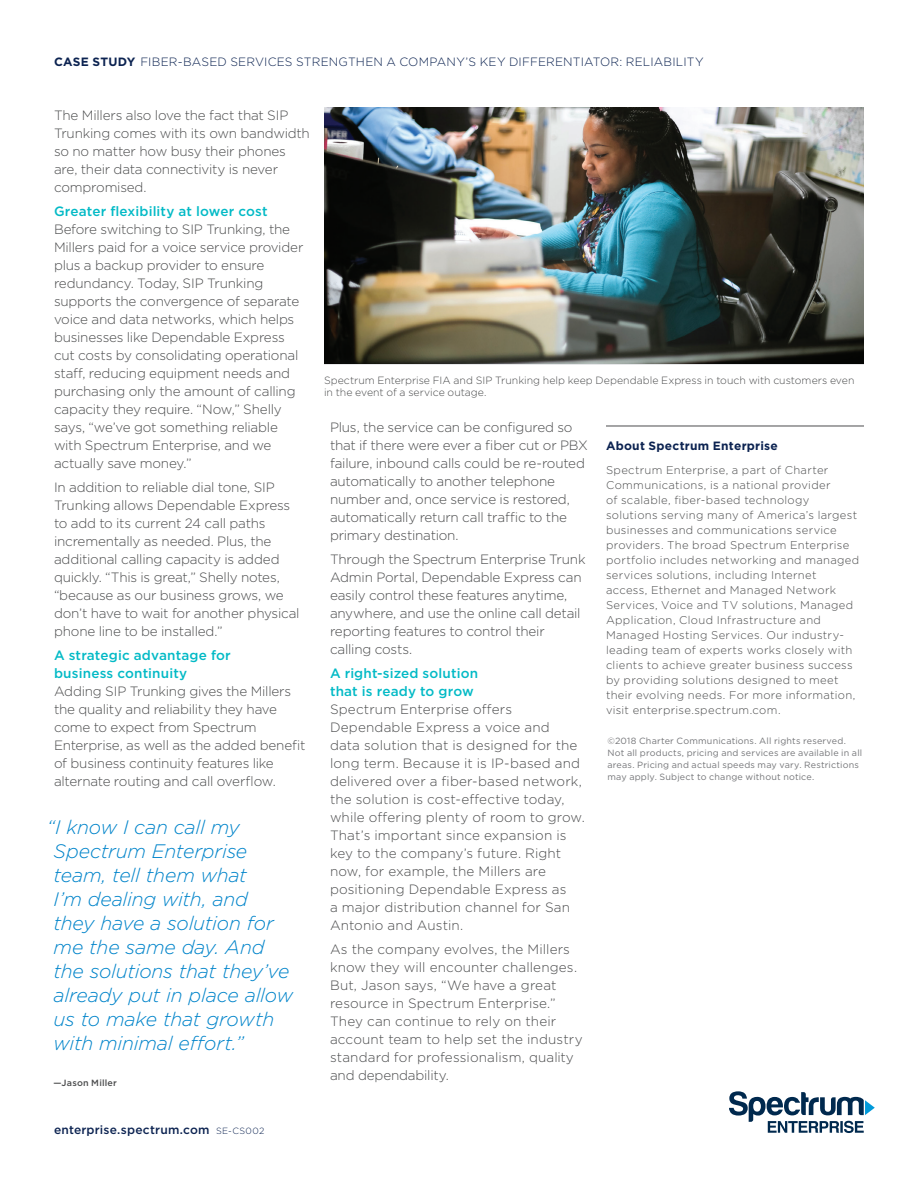
<style>
.page{position:relative;width:918px;height:1188px;background:#fff}
.page>*{position:absolute;margin:0;border:0;box-sizing:border-box;transform-origin:0 0}
.Quotation_13_16{font:italic 300 19.5px/24px "Gotham";letter-spacing:-.01em;color:#0084ca}
.Body_9_12{font:300 13.5px/18px "Gotham";letter-spacing:-.01em;color:#4b4c4d}
.Body_9_12-2{font:300 13.5px/18px "Gotham";letter-spacing:.01em;color:#4b4c4d}
.Body_9_12-3{font:500 13.5px/18px "Gotham";letter-spacing:.01em;color:#03bac6}
.Collateral_Type__Nav{font:300 12px "Gotham";letter-spacing:.01em;color:#0c2351}
.URL_footer_8_12{font:500 12px "Gotham";letter-spacing:.02em;color:#0c2351}
.Subhead_8_12{font:700 12px "Gotham";letter-spacing:.02em;color:#0c2351}
.Body_7_5_10{font:300 11.25px/15px "Gotham";letter-spacing:.03em;color:#4b4c4d}
.Body_9_12-4{font:300 10.5px/12px "Gotham";color:#4b4c4d}
.Legal_Copy_6_8{font:9px "Gotham";letter-spacing:.02em;color:#757679}
.Quote_Attribution_6{font:500 9px "Gotham";letter-spacing:.025em;color:#4b4c4d}
.Asset_code_6_12{font:300 9px "Gotham";letter-spacing:.035em;color:#0c2351}
.s1{font-weight:700}
</style>
<div class="page">
<svg style="left:729px;top:1091px;width:146px;height:42px"></svg>
<img style="left:324px;top:108px;width:540px;height:256px">
<hr style="left:606px;top:426px;width:258px;height:1px;background:#4b4c4d">
<p class="Collateral_Type__Nav" style="left:54px;top:54px;width:651px"><span class="s1">CASE STUDY</span> FIBER-BASED SERVICES STRENGTHEN A COMPANY’S KEY DIFFERENTIATOR: RELIABILITY</p>
<p class="Body_9_12" style="left:54px;top:106px;width:257px">The Millers also love the fact that SIP<br>Trunking comes with its own bandwidth so no matter how busy their phones are, their data connectivity is never compromised.</p>
<p class="Body_9_12-3" style="left:54px;top:202px;width:215px">Greater flexibility at lower cost</p>
<p class="Body_9_12" style="left:54px;top:220px;width:251px">Before switching to SIP Trunking, the Millers paid for a voice service provider plus a backup provider to ensure redundancy. Today, SIP Trunking supports the convergence of separate voice and data networks, which helps businesses like Dependable Express cut costs by consolidating operational staff, reducing equipment needs and purchasing only the amount of calling capacity they require. “Now,” Shelly says, “we’ve got something reliable with Spectrum Enterprise, and we actually save money.”</p>
<p class="Body_9_12" style="left:54px;top:478px;width:247px">In addition to reliable dial tone, SIP Trunking allows Dependable Express to add to its current 24 call paths incrementally as needed. Plus, the additional calling capacity is added quickly. “This is great,” Shelly notes, “because as our business grows, we don’t have to wait for another physical phone line to be installed.”</p>
<p class="Body_9_12-3" style="left:54px;top:646px;width:178px">A strategic advantage for business continuity</p>
<p class="Body_9_12" style="left:54px;top:682px;width:253px">Adding SIP Trunking gives the Millers the quality and reliability they have come to expect from Spectrum Enterprise, as well as the added benefit of business continuity features like alternate routing and call overflow.</p>
<p class="Quotation_13_16" style="left:54px;top:815px;width:241px;text-indent:-7px">“I know I can call my<br>Spectrum Enterprise team, tell them what<br>I’m dealing with, and they have a solution for me the same day. And the solutions that they’ve already put in place allow us to make that growth with minimal effort.”</p>
<p class="Quote_Attribution_6" style="left:54px;top:1077px;width:65px">—Jason Miller</p>
<p class="URL_footer_8_12" style="left:54px;top:1122px;width:157px">enterprise.spectrum.com</p>
<p class="Asset_code_6_12" style="left:216px;top:1125px;width:50px">SE-CS002</p>
<p class="Body_9_12-4" style="left:324px;top:374px;width:532px">Spectrum Enterprise FIA and SIP Trunking help keep Dependable Express in touch with customers even in the event of a service outage.</p>
<p class="Body_9_12" style="left:330px;top:418px;width:259px">Plus, the service can be configured so that if there were ever a fiber cut or PBX failure, inbound calls could be re-routed automatically to another telephone number and, once service is restored, automatically return call traffic to the primary destination.</p>
<p class="Body_9_12" style="left:330px;top:550px;width:257px">Through the Spectrum Enterprise Trunk Admin Portal, Dependable Express can easily control these features anytime, anywhere, and use the online call detail reporting features to control their calling costs.</p>
<p class="Body_9_12-3" style="left:330px;top:664px;width:150px">A right-sized solution that is ready to grow</p>
<p class="Body_9_12-2" style="left:330px;top:700px;width:256px">Spectrum Enterprise offers Dependable Express a voice and<br>data solution that is designed for the long term. Because it is IP-based and delivered over a fiber-based network, the solution is cost-effective today, while offering plenty of room to grow.<br>That’s important since expansion is key to the company’s future. Right now, for example, the Millers are positioning Dependable Express as<br>a major distribution channel for San Antonio and Austin.</p>
<p class="Body_9_12" style="left:330px;top:940px;width:254px">As the company evolves, the Millers know they will encounter challenges.<br>But, Jason says, “We have a great resource in Spectrum Enterprise.” They can continue to rely on their account team to help set the industry standard for professionalism, quality and dependability.</p>
<p class="Subhead_8_12" style="left:606px;top:438px;width:173px">About Spectrum Enterprise</p>
<p class="Body_7_5_10" style="left:606px;top:462px;width:255px">Spectrum Enterprise, a part of Charter Communications, is a national provider<br>of scalable, fiber-based technology solutions serving many of America’s largest businesses and communications service providers. The broad Spectrum Enterprise portfolio includes networking and managed services solutions, including Internet access, Ethernet and Managed Network Services, Voice and TV solutions, Managed Application, Cloud Infrastructure and Managed Hosting Services. Our industry&shy;leading team of experts works closely with clients to achieve greater business success by providing solutions designed to meet their evolving needs. For more information, visit enterprise.spectrum.com.</p>
<p class="Legal_Copy_6_8" style="left:608px;top:735px;width:240px">©2018 Charter Communications. All rights reserved.</p>
<p class="Legal_Copy_6_8" style="left:608px;top:747px;width:256px">Not all products, pricing and services are available in all</p>
<p class="Legal_Copy_6_8" style="left:608px;top:759px;width:253px">areas. Pricing and actual speeds may vary. Restrictions</p>
<p class="Legal_Copy_6_8" style="left:608px;top:771px;width:208px">may apply. Subject to change without notice.</p>
</div>
